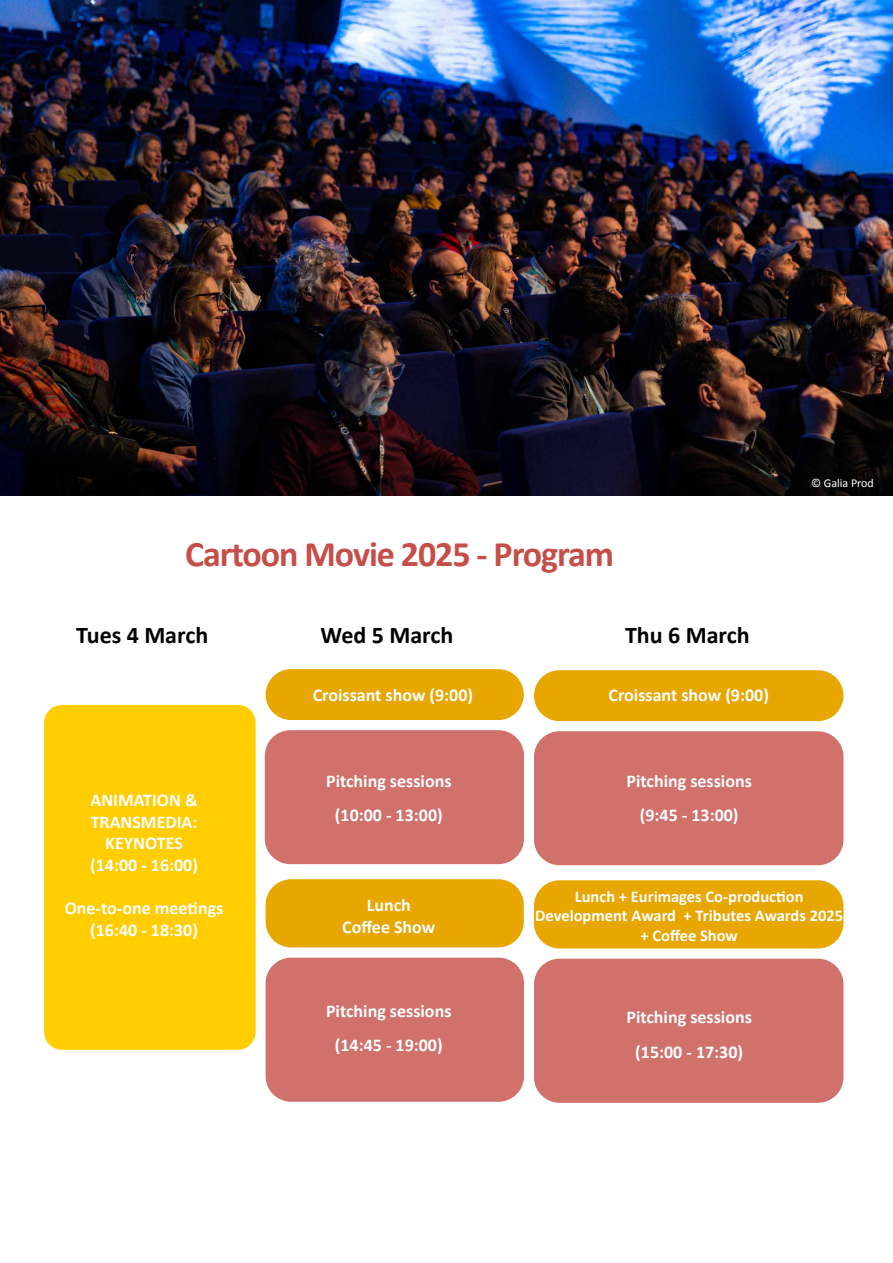
<style>
.page{position:relative;width:893px;height:1263px;background:#fff}
.page>*{position:absolute;margin:0;border:0;box-sizing:border-box;transform-origin:0 0}
.t1{font:700 36px "Calibri";letter-spacing:-.03em;color:#c54e48}
.t2{font:700 24px "Calibri";color:#000}
.body{font:700 18px/21.6px "Calibri";color:#fff;text-align:center}
.t3{font:700 16.5px/19.8px "Calibri";color:#fff;text-align:center}
.t4{font:12px "Calibri";color:#fff}
</style>
<div class="page">
<div style="left:44px;top:705px;width:212px;height:345px;background:#ffcd00;border-radius:18px"></div>
<div style="left:265px;top:730px;width:259px;height:134px;background:#d0716c;border-radius:26px"></div>
<div style="left:534px;top:731px;width:309px;height:134px;background:#d0716c;border-radius:26px"></div>
<div style="left:534px;top:959px;width:309px;height:144px;background:#d0716c;border-radius:26px"></div>
<div style="left:266px;top:958px;width:258px;height:144px;background:#d0716c;border-radius:26px"></div>
<div style="left:266px;top:669px;width:258px;height:51px;background:#e7a600;border-radius:25px"></div>
<div style="left:266px;top:879px;width:258px;height:68px;background:#e7a600;border-radius:26px"></div>
<div style="left:534px;top:670px;width:309px;height:51px;background:#e7a600;border-radius:25px"></div>
<div style="left:534px;top:880px;width:309px;height:68px;background:#e7a600;border-radius:26px"></div>
<img style="left:0;top:0;width:893px;height:496px">
<p class="t1" style="left:185px;top:531px;width:430px">Cartoon Movie 2025 - Program</p>
<p class="t2" style="left:76px;top:620px;width:134px">Tues 4 March</p>
<p class="t2" style="left:320px;top:620px;width:134px">Wed 5 March</p>
<p class="t2" style="left:625px;top:620px;width:126px">Thu 6 March</p>
<p class="body" style="left:313px;top:684px;width:162px">Croissant show (9:00)</p>
<p class="body" style="left:608px;top:684px;width:162px">Croissant show (9:00)</p>
<p class="t4" style="left:811px;top:475px;width:64px">© Galia Prod</p>
<p class="body" style="left:90px;top:789px;width:109px">ANIMATION &amp;<br>TRANSMEDIA:<br>KEYNOTES (14:00 - 16:00)</p>
<p class="body" style="left:65px;top:897px;width:160px">One-to-one meetings (16:40 - 18:30)</p>
<p class="body" style="left:326px;top:764px;width:127px;line-height:34.3px">Pitching sessions (10:00 - 13:00)</p>
<p class="body" style="left:626px;top:764px;width:127px;line-height:34.3px">Pitching sessions (9:45 - 13:00)</p>
<p class="body" style="left:342px;top:894px;width:95px">Lunch<br>Coffee Show</p>
<p class="t3" style="left:535px;top:886px;width:310px">Lunch + Eurimages Co-production<br>Development Award + Tributes Awards 2025 + Coffee Show</p>
<p class="body" style="left:326px;top:994px;width:127px;line-height:34.3px">Pitching sessions (14:45 - 19:00)</p>
<p class="body" style="left:626px;top:1000px;width:127px;line-height:34.3px">Pitching sessions (15:00 - 17:30)</p>
</div>
